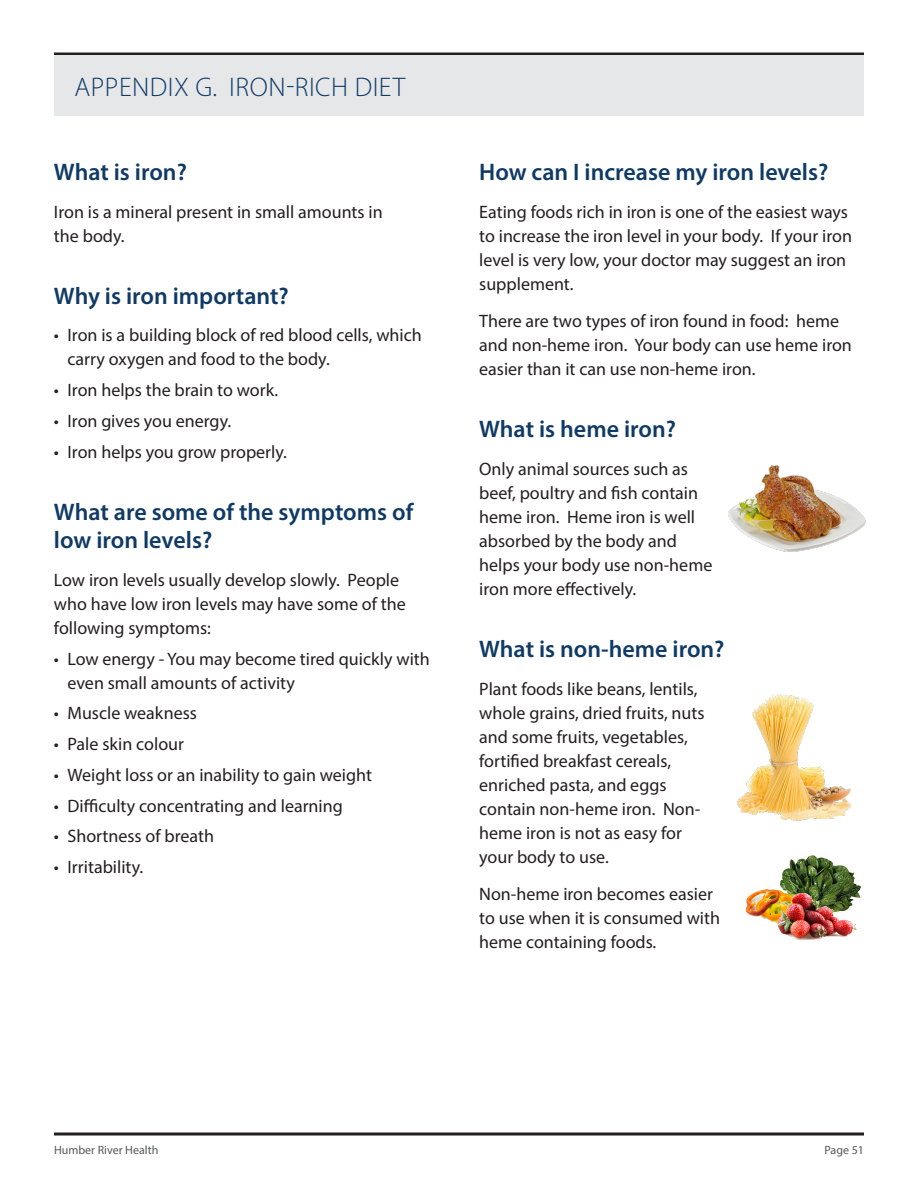
<style>
.page{position:relative;width:918px;height:1188px;background:#fff}
.page>*{position:absolute;margin:0;border:0;box-sizing:border-box;transform-origin:0 0}
.Heading{font:300 27px "Myriad Pro";letter-spacing:.02em;color:#103a66}
.Subheading{font:600 24px/28.5px "Myriad Pro";color:#103a66}
.Body_Text{font:18px/24px "Myriad Pro";color:#231f20}
.t1{font:12px "Myriad Pro";color:#57585a}
</style>
<div class="page">
<svg style="left:54px;top:52px;width:810px;height:4px;background:#6f6c6e"></svg>
<svg style="left:54px;top:1132px;width:810px;height:4px;background:#595657"></svg>
<img style="left:728px;top:465px;width:138px;height:87px">
<img style="left:736px;top:694px;width:116px;height:127px">
<div style="left:54px;top:56px;width:810px;height:60px;background:#e6e7e9"></div>
<img style="left:780px;top:855px;width:81px;height:43px">
<img style="left:745px;top:889px;width:63px;height:34px">
<img style="left:777px;top:893px;width:80px;height:47px">
<p class="Heading" style="left:75px;top:71px;width:332px">APPENDIX G. IRON-RICH DIET</p>
<p class="Subheading" style="left:54px;top:157px;width:134px">What is iron?</p>
<p class="Body_Text" style="left:54px;top:199px;width:330px">Iron is a mineral present in small amounts in the body.</p>
<p class="Subheading" style="left:54px;top:281px;width:236px">Why is iron important?</p>
<p class="Body_Text" style="left:67px;top:323px;width:356px;text-indent:-14px">• Iron is a building block of red blood cells, which carry oxygen and food to the body.</p>
<p class="Body_Text" style="left:54px;top:378px;width:226px">• Iron helps the brain to work.</p>
<p class="Body_Text" style="left:54px;top:408px;width:179px">• Iron gives you energy.</p>
<p class="Body_Text" style="left:54px;top:439px;width:235px">• Iron helps you grow properly.</p>
<p class="Subheading" style="left:54px;top:497px;width:361px">What are some of the symptoms of low iron levels?</p>
<p class="Body_Text" style="left:54px;top:567px;width:353px">Low iron levels usually develop slowly. People who have low iron levels may have some of the following symptoms:</p>
<p class="Body_Text" style="left:67px;top:646px;width:364px;text-indent:-14px">• Low energy - You may become tired quickly with even small amounts of activity</p>
<p class="Body_Text" style="left:54px;top:701px;width:144px">• Muscle weakness</p>
<p class="Body_Text" style="left:54px;top:732px;width:132px">• Pale skin colour</p>
<p class="Body_Text" style="left:54px;top:762px;width:320px">• Weight loss or an inability to gain weight</p>
<p class="Body_Text" style="left:54px;top:793px;width:290px">• Difficulty concentrating and learning</p>
<p class="Body_Text" style="left:54px;top:824px;width:162px">• Shortness of breath</p>
<p class="Body_Text" style="left:54px;top:855px;width:91px">• Irritability.</p>
<p class="Subheading" style="left:479px;top:157px;width:351px">How can I increase my iron levels?</p>
<p class="Body_Text" style="left:479px;top:199px;width:374px">Eating foods rich in iron is one of the easiest ways to increase the iron level in your body. If your iron level is very low, your doctor may suggest an iron supplement.</p>
<p class="Body_Text" style="left:479px;top:309px;width:374px">There are two types of iron found in food: heme and non-heme iron. Your body can use heme iron easier than it can use non-heme iron.</p>
<p class="Subheading" style="left:479px;top:414px;width:198px">What is heme iron?</p>
<p class="Body_Text" style="left:479px;top:456px;width:235px">Only animal sources such as beef, poultry and fish contain heme iron. Heme iron is well absorbed by the body and helps your body use non-heme iron more effectively.</p>
<p class="Subheading" style="left:479px;top:634px;width:247px">What is non-heme iron?</p>
<p class="Body_Text" style="left:479px;top:676px;width:227px">Plant foods like beans, lentils, whole grains, dried fruits, nuts and some fruits, vegetables, fortified breakfast cereals, enriched pasta, and eggs contain non-heme iron. Non&shy;heme iron is not as easy for your body to use.</p>
<p class="Body_Text" style="left:479px;top:882px;width:242px">Non-heme iron becomes easier to use when it is consumed with heme containing foods.</p>
<p class="t1" style="left:54px;top:1143px;width:106px">Humber River Health</p>
<p class="t1" style="left:825px;top:1143px;width:41px">Page 51</p>
</div>
